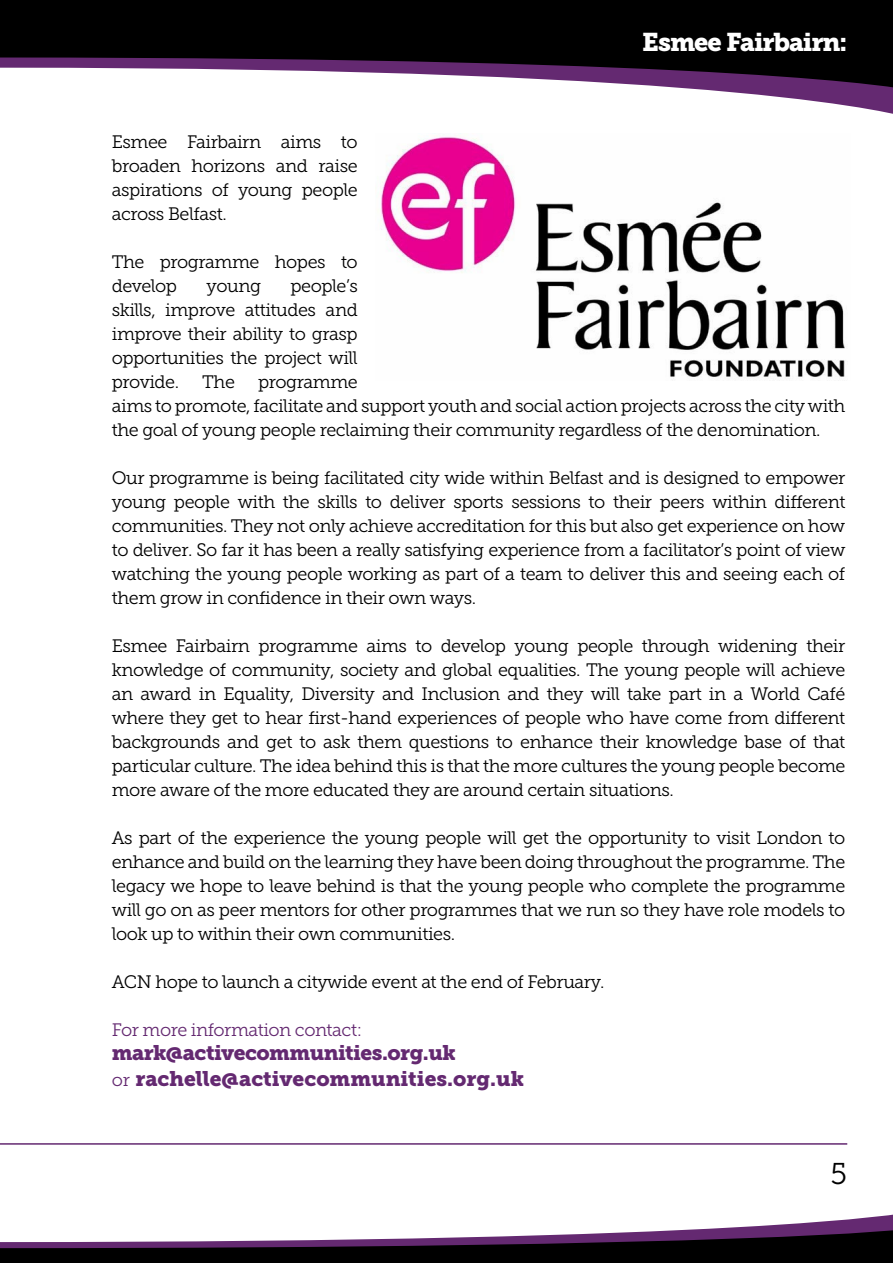
<style>
.page{position:relative;width:893px;height:1263px;background:#fff}
.page>*{position:absolute;margin:0;border:0;box-sizing:border-box;transform-origin:0 0}
.t1{font:30px "Museo Slab 300";color:#000}
.t2{font:25.5px "Museo Slab 900";letter-spacing:-.04em;color:#fff}
.t3{font:21px/25.2px "Museo Slab 900";letter-spacing:-.005em;color:#642971}
.t4{font:18px/24px "Museo Slab 300";letter-spacing:-.025em;color:#000;text-align:justify}
.t5{font:18px "Museo Slab 300";letter-spacing:-.03em;color:#642971}
.s1{font-family:"Museo Slab 300";font-size:18px}
</style>
<div class="page">
<svg style="left:696px;top:89px;width:197px;height:25px"></svg>
<svg style="left:76px;top:0;width:817px;height:89px;background:#2c242e"></svg>
<svg style="left:0;top:1214px;width:893px;height:49px"></svg>
<hr style="left:0;top:1143px;width:847px;height:2px;background:#642971">
<svg style="left:0;top:0;width:76px;height:68px;background:#0f0711"></svg>
<img style="left:381px;top:136px;width:464px;height:241px">
<h2 class="t2" style="left:642px;top:27px;width:206px">Esmee Fairbairn:</h2>
<p class="t4" style="left:112px;top:130px;width:247px">Esmee Fairbairn aims to broaden horizons and raise aspirations of young people across Belfast.</p>
<p class="t4" style="left:112px;top:250px;width:248px">The programme hopes to develop</p>
<p class="t4" style="left:112px;top:274px;width:248px;text-indent:179px">people’s skills, improve attitudes and improve their ability to grasp opportunities the project will provide.</p>
<p class="t4" style="left:207px;top:274px;width:56px">young</p>
<p class="t4" style="left:202px;top:370px;width:34px">The</p>
<p class="t4" style="left:112px;top:370px;width:735px;text-align:left;text-indent:146px">programme<br>aims to promote, facilitate and support youth and social action projects across the city with the goal of young people reclaiming their community regardless of the denomination.</p>
<p class="t4" style="left:112px;top:466px;width:735px">Our programme is being facilitated city wide within Belfast and is designed to empower young people with the skills to deliver sports sessions to their peers within different communities. They not only achieve accreditation for this but also get experience on how to deliver. So far it has been a really satisfying experience from a facilitator’s point of view watching the young people working as part of a team to deliver this and seeing each of them grow in confidence in their own ways.</p>
<p class="t4" style="left:112px;top:634px;width:735px">Esmee Fairbairn programme aims to develop young people through widening their knowledge of community, society and global equalities. The young people will achieve an award in Equality, Diversity and Inclusion and they will take part in a World Café where they get to hear first-hand experiences of people who have come from different backgrounds and get to ask them questions to enhance their knowledge base of that particular culture. The idea behind this is that the more cultures the young people become more aware of the more educated they are around certain situations.</p>
<p class="t4" style="left:112px;top:826px;width:735px">As part of the experience the young people will get the opportunity to visit London to enhance and build on the learning they have been doing throughout the programme. The legacy we hope to leave behind is that the young people who complete the programme will go on as peer mentors for other programmes that we run so they have role models to look up to within their own communities.</p>
<p class="t4" style="left:112px;top:970px;width:494px">ACN hope to launch a citywide event at the end of February.</p>
<p class="t5" style="left:112px;top:1020px;width:252px">For more information contact:</p>
<p class="t3" style="left:112px;top:1041px;width:414px">mark@activecommunities.org.uk<br><span class="s1">or</span> rachelle@activecommunities.org.uk</p>
<h1 class="t1" style="left:831px;top:1157px;width:18px">5</h1>
</div>
